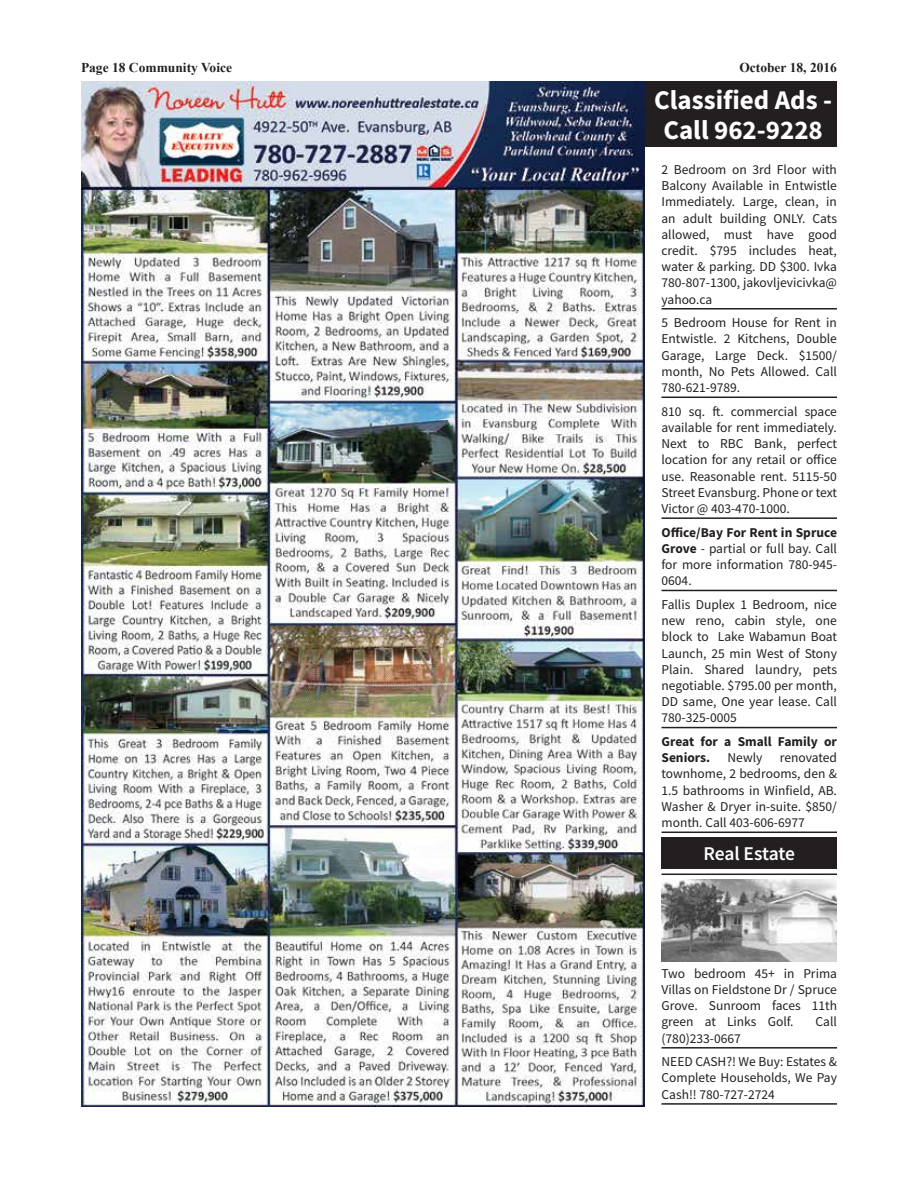
<style>
.page{position:relative;width:918px;height:1188px;background:#fff}
.page>*{position:absolute;margin:0;border:0;box-sizing:border-box;transform-origin:0 0}
.t1{font:700 27px/30px "Source Sans Pro";color:#fff;text-align:center}
.t2{font:600 19.5px "Source Sans Pro";letter-spacing:-.015em;color:#fff}
.t3{font:13.5px/16.2px "Source Sans Pro";color:#231f20;text-align:justify}
.t4{font:700 13.5px "Times New Roman";color:#231f20}
.t5{font:700 13.5px/16.2px "Source Sans Pro";color:#231f20}
.s1{font-weight:700}
</style>
<div class="page">
<hr style="left:662px;top:308px;width:175px;height:2px;background:#231f20">
<hr style="left:662px;top:397px;width:175px;height:1px;background:#231f20">
<hr style="left:662px;top:517px;width:175px;height:2px;background:#231f20">
<hr style="left:662px;top:590px;width:175px;height:1px;background:#231f20">
<hr style="left:662px;top:727px;width:175px;height:1px;background:#231f20">
<hr style="left:662px;top:832px;width:175px;height:1px;background:#231f20">
<hr style="left:662px;top:874px;width:175px;height:1px;background:#231f20">
<hr style="left:662px;top:1047px;width:175px;height:2px;background:#231f20">
<hr style="left:662px;top:1103px;width:175px;height:2px;background:#231f20">
<div style="left:662px;top:837px;width:175px;height:32px;background:#231f20"></div>
<img style="left:662px;top:879px;width:175px;height:83px">
<div style="left:81px;top:81px;width:756px;height:66px;background:#231f20"></div>
<img style="left:81px;top:81px;width:564px;height:1026px">
<p class="t4" style="left:81px;top:58px;width:153px">Page 18 Community Voice</p>
<p class="t4" style="left:739px;top:58px;width:99px">October 18, 2016</p>
<h1 class="t1" style="left:654px;top:85px;width:179px">Classified Ads -<br>Call 962-9228</h1>
<p class="t3" style="left:662px;top:161px;width:177px">2 Bedroom on 3rd Floor with Balcony Available in Entwistle Immediately. Large, clean, in an adult building ONLY. Cats allowed, must have good credit. $795 includes heat, water &amp; parking. DD $300. Ivka 780-807-1300, jakovljevicivka@ yahoo.ca</p>
<p class="t3" style="left:662px;top:315px;width:177px">5 Bedroom House for Rent in Entwistle. 2 Kitchens, Double Garage, Large Deck. $1500/ month, No Pets Allowed. Call 780-621-9789.</p>
<p class="t3" style="left:662px;top:403px;width:177px">810 sq. ft. commercial space available for rent immediately.<br>Next to RBC Bank, perfect location for any retail or office use. Reasonable rent. 5115-50<br>Street Evansburg. Phone or text Victor @ 403-470-1000.</p>
<p class="t3" style="left:662px;top:524px;width:177px"><span class="s1">Office/Bay For Rent in Spruce Grove</span> - partial or full bay. Call for more information 780-945- 0604.</p>
<p class="t3" style="left:662px;top:596px;width:177px">Fallis Duplex 1 Bedroom, nice new reno, cabin style, one block to Lake Wabamun Boat Launch, 25 min West of Stony Plain. Shared laundry, pets negotiable. $795.00 per month, DD same, One year lease. Call 780-325-0005</p>
<p class="t5" style="left:662px;top:733px;width:177px">Great for a Small Family or<br>Seniors.</p>
<p class="t3" style="left:662px;top:750px;width:177px;text-indent:118px">renovated townhome, 2 bedrooms, den &amp; 1.5 bathrooms in Winfield, AB.<br>Washer &amp; Dryer in-suite. $850/ month. Call 403-606-6977</p>
<h2 class="t2" style="left:703px;top:841px;width:93px">Real Estate</h2>
<p class="t3" style="left:728px;top:750px;width:36px">Newly</p>
<p class="t3" style="left:662px;top:965px;width:177px">Two bedroom 45+ in Prima Villas on Fieldstone Dr / Spruce Grove. Sunroom faces 11th green at Links Golf.</p>
<p class="t3" style="left:816px;top:1014px;width:23px">Call</p>
<p class="t3" style="left:662px;top:1026px;width:177px;line-height:23.7px">(780)233-0667<br>NEED CASH?! We Buy: Estates &amp;</p>
<p class="t3" style="left:662px;top:1070px;width:177px">Complete Households, We Pay<br>Cash!! 780-727-2724</p>
</div>
